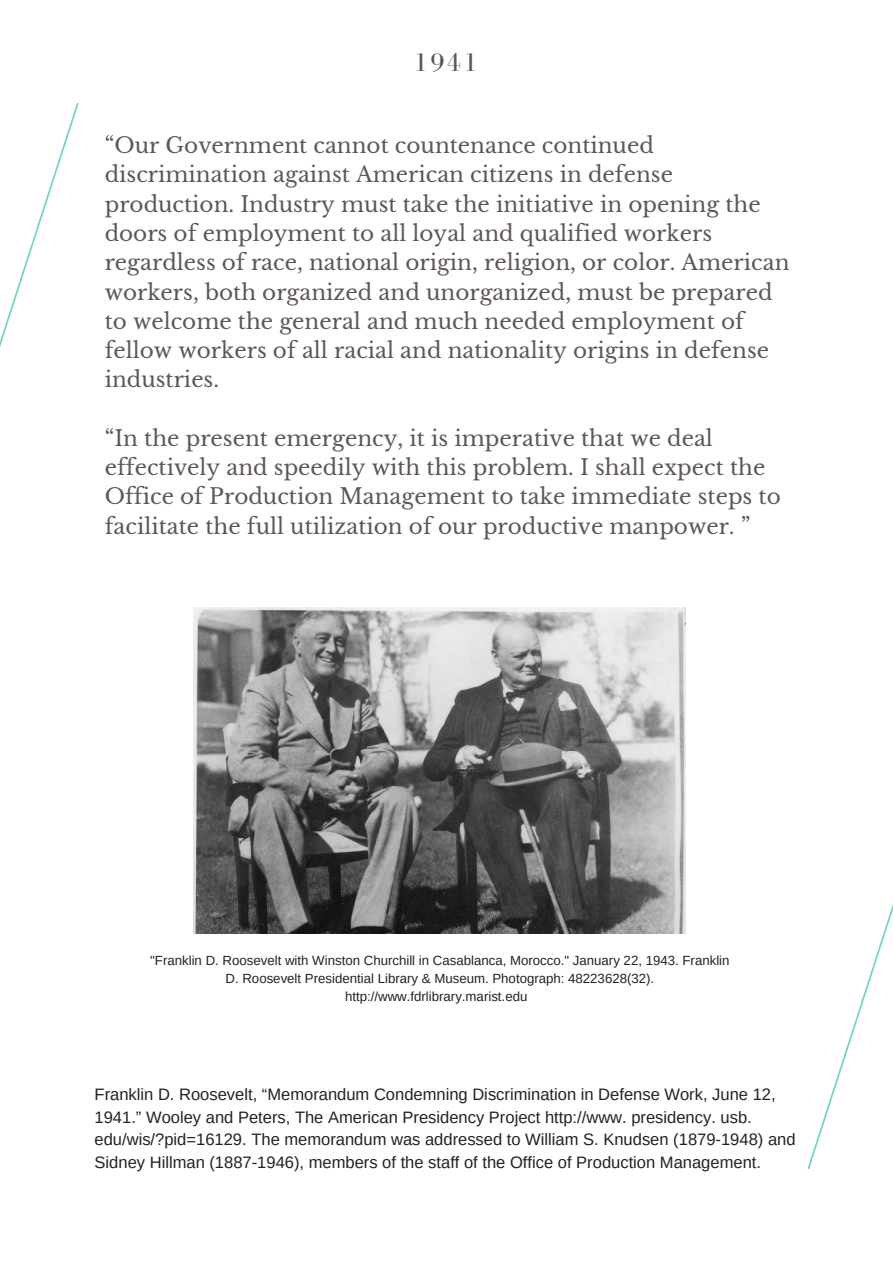
<style>
.page{position:relative;width:893px;height:1263px;background:#fff}
.page>*{position:absolute;margin:0;border:0;box-sizing:border-box;transform-origin:0 0}
.t1{font:26.55px "Bodoni FLF";color:#5e5657}
.t2{font:21.45px/29.2px "Libre Baskerville";color:#5e5657}
.t3{font:16.5px/22.5px "Arimo";color:#222}
.t4{font:13.2px/18px "Arimo";color:#222;text-align:center}
</style>
<div class="page">
<svg style="left:0;top:103px;width:79px;height:244px"></svg>
<svg style="left:807px;top:904px;width:86px;height:265px"></svg>
<img style="left:194px;top:607px;width:492px;height:326px">
<p class="t1" style="left:413px;top:48px;width:66px">1941</p>
<p class="t2" style="left:105px;top:131px;width:686px">“Our Government cannot countenance continued discrimination against American citizens in defense production. Industry must take the initiative in opening the doors of employment to all loyal and qualified workers regardless of race, national origin, religion, or color. American workers, both organized and unorganized, must be prepared to welcome the general and much needed employment of fellow workers of all racial and nationality origins in defense industries.</p>
<p class="t2" style="left:105px;top:424px;width:678px">“In the present emergency, it is imperative that we deal effectively and speedily with this problem. I shall expect the Office of Production Management to take immediate steps to facilitate the full utilization of our productive manpower. ”</p>
<p class="t4" style="left:150px;top:951px;width:581px">"Franklin D. Roosevelt with Winston Churchill in Casablanca, Morocco." January 22, 1943. Franklin<br>D. Roosevelt Presidential Library &amp; Museum. Photograph: 48223628(32). http://www.fdrlibrary.marist.edu</p>
<p class="t3" style="left:95px;top:1083px;width:702px">Franklin D. Roosevelt, “Memorandum Condemning Discrimination in Defense Work, June 12, 1941.” Wooley and Peters, The American Presidency Project http://www. presidency. usb. edu/wis/?pid=16129. The memorandum was addressed to William S. Knudsen (1879-1948) and Sidney Hillman (1887-1946), members of the staff of the Office of Production Management.</p>
</div>
